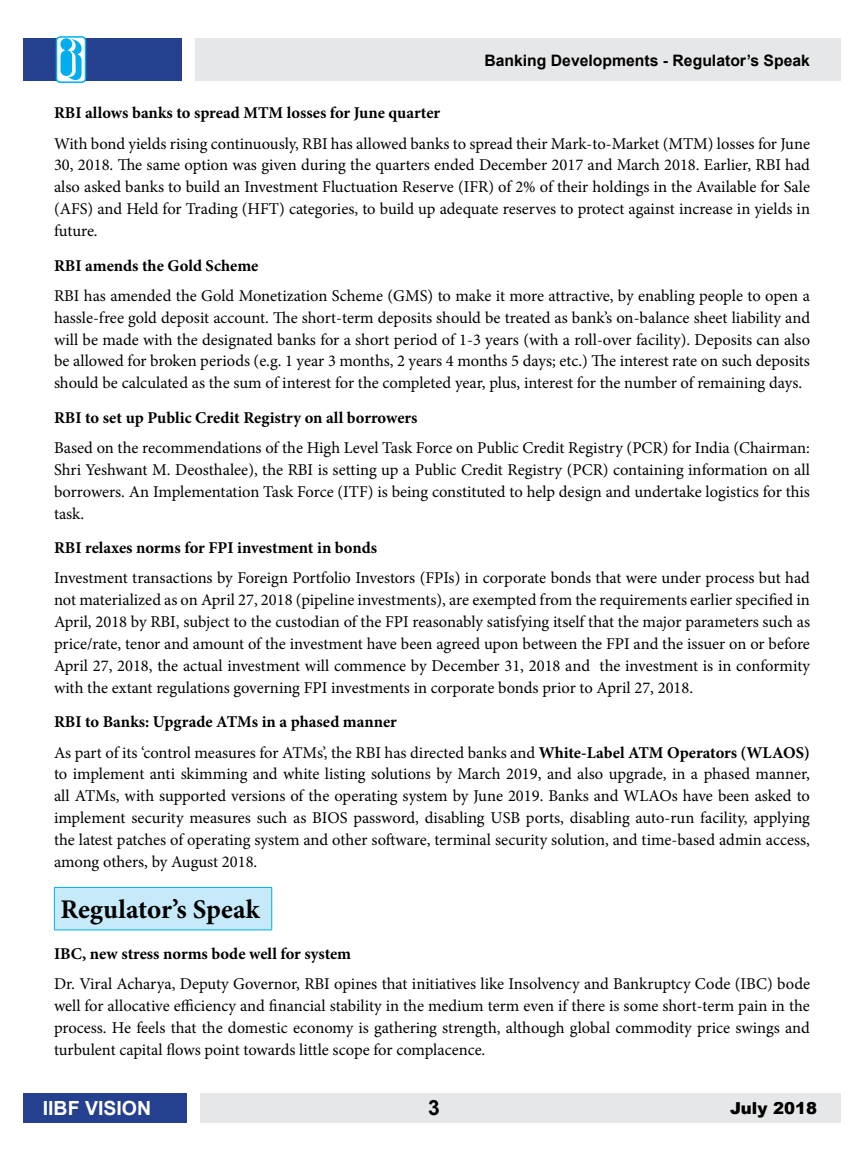
<style>
.page{position:relative;width:864px;height:1161px;background:#fff}
.page>*{position:absolute;margin:0;border:0;box-sizing:border-box;transform-origin:0 0}
.t1{font:700 27px "Minion Pro";letter-spacing:.005em;color:#000}
.t2{font:700 21px "Arial";color:#000}
.t3{font:700 19.5px "Arial";color:#fff}
.t4{font:16.5px/21.9px "Minion Pro";color:#000;text-align:justify}
.t5{font:700 16.5px/30.3px "Minion Pro";color:#000}
.t6{font:900 16.5px "Arial";color:#000}
.t7{font:700 15.75px "Arial";color:#000}
.s1{font-weight:400}
</style>
<div class="page">
<div style="left:195px;top:38px;width:646px;height:43px;background:#e6e7e8"></div>
<div style="left:23px;top:38px;width:159px;height:43px;background:#25408f"></div>
<div style="left:200px;top:1093px;width:641px;height:30px;background:#e6e7e8"></div>
<div style="left:23px;top:1093px;width:164px;height:30px;background:#25408f"></div>
<div style="left:57px;top:37px;width:29px;height:45px;background:#fff;border-radius:4px"></div>
<div style="left:56px;top:36px;width:30px;height:47px;border:2px solid #00aeef;border-radius:4px"></div>
<svg style="left:60px;top:38px;width:22px;height:43px"></svg>
<div style="left:54px;top:887px;width:218px;height:43px;background:#c7eafb"></div>
<hr style="left:54px;top:887px;width:218px;height:1px;background:#00aeef">
<hr style="left:54px;top:888px;width:1px;height:42px;background:#00aeef">
<hr style="left:271px;top:888px;width:1px;height:42px;background:#00aeef">
<hr style="left:54px;top:930px;width:218px;height:1px;background:#00aeef">
<p class="t7" style="left:484px;top:50px;width:327px">Banking Developments - Regulator’s Speak</p>
<p class="t5" style="left:54px;top:98px;width:388px">RBI allows banks to spread MTM losses for June quarter</p>
<p class="t4" style="left:54px;top:132px;width:758px">With bond yields rising continuously, RBI has allowed banks to spread their Mark-to-Market (MTM) losses for June 30, 2018. The same option was given during the quarters ended December 2017 and March 2018. Earlier, RBI had also asked banks to build an Investment Fluctuation Reserve (IFR) of 2% of their holdings in the Available for Sale (AFS) and Held for Trading (HFT) categories, to build up adequate reserves to protect against increase in yields in future.</p>
<p class="t5" style="left:54px;top:250px;width:206px">RBI amends the Gold Scheme</p>
<p class="t4" style="left:54px;top:285px;width:758px">RBI has amended the Gold Monetization Scheme (GMS) to make it more attractive, by enabling people to open a hassle-free gold deposit account. The short-term deposits should be treated as bank’s on-balance sheet liability and will be made with the designated banks for a short period of 1-3 years (with a roll-over facility). Deposits can also be allowed for broken periods (e.g. 1 year 3 months, 2 years 4 months 5 days; etc.) The interest rate on such deposits should be calculated as the sum of interest for the completed year, plus, interest for the number of remaining days.</p>
<p class="t5" style="left:54px;top:402px;width:365px">RBI to set up Public Credit Registry on all borrowers</p>
<p class="t4" style="left:54px;top:437px;width:758px">Based on the recommendations of the High Level Task Force on Public Credit Registry (PCR) for India (Chairman:<br>Shri Yeshwant M. Deosthalee), the RBI is setting up a Public Credit Registry (PCR) containing information on all borrowers. An Implementation Task Force (ITF) is being constituted to help design and undertake logistics for this task.</p>
<p class="t5" style="left:54px;top:533px;width:325px">RBI relaxes norms for FPI investment in bonds</p>
<p class="t4" style="left:54px;top:567px;width:758px">Investment transactions by Foreign Portfolio Investors (FPIs) in corporate bonds that were under process but had not materialized as on April 27, 2018 (pipeline investments), are exempted from the requirements earlier specified in April, 2018 by RBI, subject to the custodian of the FPI reasonably satisfying itself that the major parameters such as price/rate, tenor and amount of the investment have been agreed upon between the FPI and the issuer on or before April 27, 2018, the actual investment will commence by December 31, 2018 and the investment is in conformity with the extant regulations governing FPI investments in corporate bonds prior to April 27, 2018.</p>
<p class="t5" style="left:54px;top:707px;width:757px">RBI to Banks: Upgrade ATMs in a phased manner<br><span class="s1">As part of its ‘control measures for ATMs’, the RBI has directed banks and</span> White-Label ATM Operators (WLAOS)</p>
<p class="t4" style="left:54px;top:763px;width:758px">to implement anti skimming and white listing solutions by March 2019, and also upgrade, in a phased manner, all ATMs, with supported versions of the operating system by June 2019. Banks and WLAOs have been asked to implement security measures such as BIOS password, disabling USB ports, disabling auto-run facility, applying the latest patches of operating system and other software, terminal security solution, and time-based admin access, among others, by August 2018.</p>
<h1 class="t1" style="left:60px;top:891px;width:201px">Regulator’s Speak</h1>
<p class="t5" style="left:54px;top:938px;width:299px">IBC, new stress norms bode well for system</p>
<p class="t4" style="left:54px;top:973px;width:758px">Dr. Viral Acharya, Deputy Governor, RBI opines that initiatives like Insolvency and Bankruptcy Code (IBC) bode well for allocative efficiency and financial stability in the medium term even if there is some short-term pain in the process. He feels that the domestic economy is gathering strength, although global commodity price swings and turbulent capital flows point towards little scope for complacence.</p>
<p class="t3" style="left:43px;top:1094px;width:110px">IIBF VISION</p>
<p class="t2" style="left:428px;top:1093px;width:13px">3</p>
<p class="t6" style="left:730px;top:1096px;width:88px">July 2018</p>
</div>
